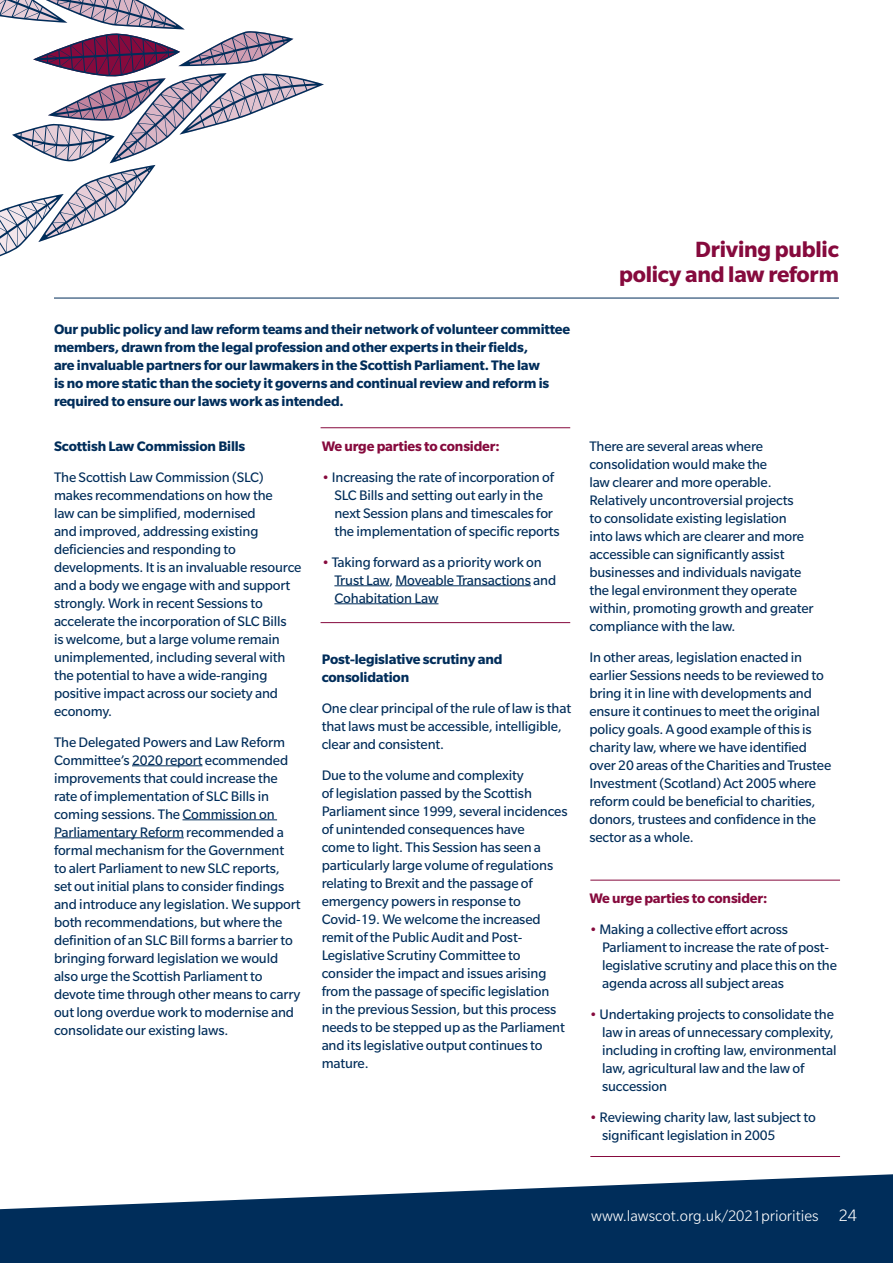
<style>
.page{position:relative;width:893px;height:1263px;background:#fff}
.page>*{position:absolute;margin:0;border:0;box-sizing:border-box;transform-origin:0 0}
.t1{font:700 24px/25.5px "Slate Std";letter-spacing:-.01em;color:#860a3d;text-align:right}
.t2{font:300 18px "Slate Std";color:#fff}
.t3{font:300 16.5px "Slate Std";color:#fff}
.t4{font:15px/18px "Slate Std";letter-spacing:-.01em;color:#002d5a}
.t5{font:700 15px/18px "Slate Std";letter-spacing:-.01em;color:#002d5a}
.t6{font:700 15px "Slate Std";letter-spacing:-.01em;color:#860a3d}
.s1{color:#860a3d}
</style>
<div class="page">
<svg style="left:0;top:1174px;width:893px;height:89px;fill:#002d5a"></svg>
<hr style="left:132px;top:765px;width:70px;height:1px;background:#002d5a">
<hr style="left:182px;top:819px;width:95px;height:1px;background:#002d5a">
<hr style="left:54px;top:837px;width:130px;height:1px;background:#002d5a">
<hr style="left:334px;top:585px;width:55px;height:1px;background:#002d5a">
<hr style="left:395px;top:585px;width:136px;height:1px;background:#002d5a">
<hr style="left:334px;top:603px;width:104px;height:1px;background:#002d5a">
<hr style="left:54px;top:298px;width:785px;height:1px;background:#002d5a">
<hr style="left:321px;top:427px;width:249px;height:1px;background:#860a3d">
<hr style="left:321px;top:622px;width:249px;height:1px;background:#860a3d">
<hr style="left:590px;top:880px;width:250px;height:1px;background:#860a3d">
<hr style="left:590px;top:1156px;width:250px;height:1px;background:#860a3d">
<svg style="left:0;top:0;width:324px;height:257px"></svg>
<p class="t5" style="left:54px;top:320px;width:518px">Our public policy and law reform teams and their network of volunteer committee members, drawn from the legal profession and other experts in their fields,<br>are invaluable partners for our lawmakers in the Scottish Parliament. The law<br>is no more static than the society it governs and continual review and reform is required to ensure our laws work as intended.</p>
<p class="t5" style="left:54px;top:437px;width:193px">Scottish Law Commission Bills</p>
<p class="t4" style="left:54px;top:468px;width:249px">The Scottish Law Commission (SLC) makes recommendations on how the<br>law can be simplified, modernised<br>and improved, addressing existing deficiencies and responding to developments. It is an invaluable resource and a body we engage with and support strongly. Work in recent Sessions to accelerate the incorporation of SLC Bills<br>is welcome, but a large volume remain unimplemented, including several with the potential to have a wide-ranging positive impact across our society and economy.</p>
<p class="t4" style="left:54px;top:733px;width:248px">The Delegated Powers and Law Reform Committee’s 2020 report ecommended improvements that could increase the rate of implementation of SLC Bills in coming sessions. The Commission on Parliamentary Reform recommended a formal mechanism for the Government<br>to alert Parliament to new SLC reports, set out initial plans to consider findings and introduce any legislation. We support both recommendations, but where the definition of an SLC Bill forms a barrier to bringing forward legislation we would also urge the Scottish Parliament to devote time through other means to carry out long overdue work to modernise and consolidate our existing laws.</p>
<p class="t6" style="left:322px;top:438px;width:180px">We urge parties to consider:</p>
<p class="t4" style="left:334px;top:468px;width:227px;text-indent:-13px"><span class="s1">•</span> Increasing the rate of incorporation of SLC Bills and setting out early in the next Session plans and timescales for the implementation of specific reports</p>
<p class="t4" style="left:334px;top:553px;width:223px;text-indent:-13px"><span class="s1">•</span> Taking forward as a priority work on<br>Trust Law, Moveable Transactions and<br>Cohabitation Law</p>
<p class="t5" style="left:322px;top:650px;width:182px">Post-legislative scrutiny and consolidation</p>
<p class="t4" style="left:322px;top:699px;width:251px">One clear principal of the rule of law is that that laws must be accessible, intelligible, clear and consistent.</p>
<p class="t4" style="left:322px;top:766px;width:247px">Due to the volume and complexity<br>of legislation passed by the Scottish Parliament since 1999, several incidences of unintended consequences have<br>come to light. This Session has seen a particularly large volume of regulations relating to Brexit and the passage of emergency powers in response to Covid-19. We welcome the increased remit of the Public Audit and Post-Legislative Scrutiny Committee to consider the impact and issues arising from the passage of specific legislation<br>in the previous Session, but this process needs to be stepped up as the Parliament and its legislative output continues to mature.</p>
<h1 class="t1" style="left:619px;top:236px;width:221px">Driving public<br>policy and law reform</h1>
<p class="t4" style="left:589px;top:437px;width:226px">There are several areas where consolidation would make the<br>law clearer and more operable.<br>Relatively uncontroversial projects<br>to consolidate existing legislation into laws which are clearer and more accessible can significantly assist businesses and individuals navigate the legal environment they operate within, promoting growth and greater compliance with the law.</p>
<p class="t4" style="left:589px;top:648px;width:243px">In other areas, legislation enacted in earlier Sessions needs to be reviewed to bring it in line with developments and ensure it continues to meet the original policy goals. A good example of this is charity law, where we have identified over 20 areas of the Charities and Trustee Investment (Scotland) Act 2005 where reform could be beneficial to charities, donors, trustees and confidence in the sector as a whole.</p>
<p class="t6" style="left:589px;top:890px;width:180px">We urge parties to consider:</p>
<p class="t4" style="left:602px;top:920px;width:236px;text-indent:-13px"><span class="s1">•</span> Making a collective effort across Parliament to increase the rate of post&shy;legislative scrutiny and place this on the agenda across all subject areas</p>
<p class="t4" style="left:602px;top:1005px;width:236px;text-indent:-13px"><span class="s1">•</span> Undertaking projects to consolidate the law in areas of unnecessary complexity, including in crofting law, environmental law, agricultural law and the law of succession</p>
<p class="t4" style="left:602px;top:1108px;width:215px;text-indent:-13px"><span class="s1">•</span> Reviewing charity law, last subject to significant legislation in 2005</p>
<p class="t3" style="left:591px;top:1208px;width:229px">www.lawscot.org.uk/2021priorities</p>
<p class="t2" style="left:839px;top:1206px;width:19px">24</p>
</div>
